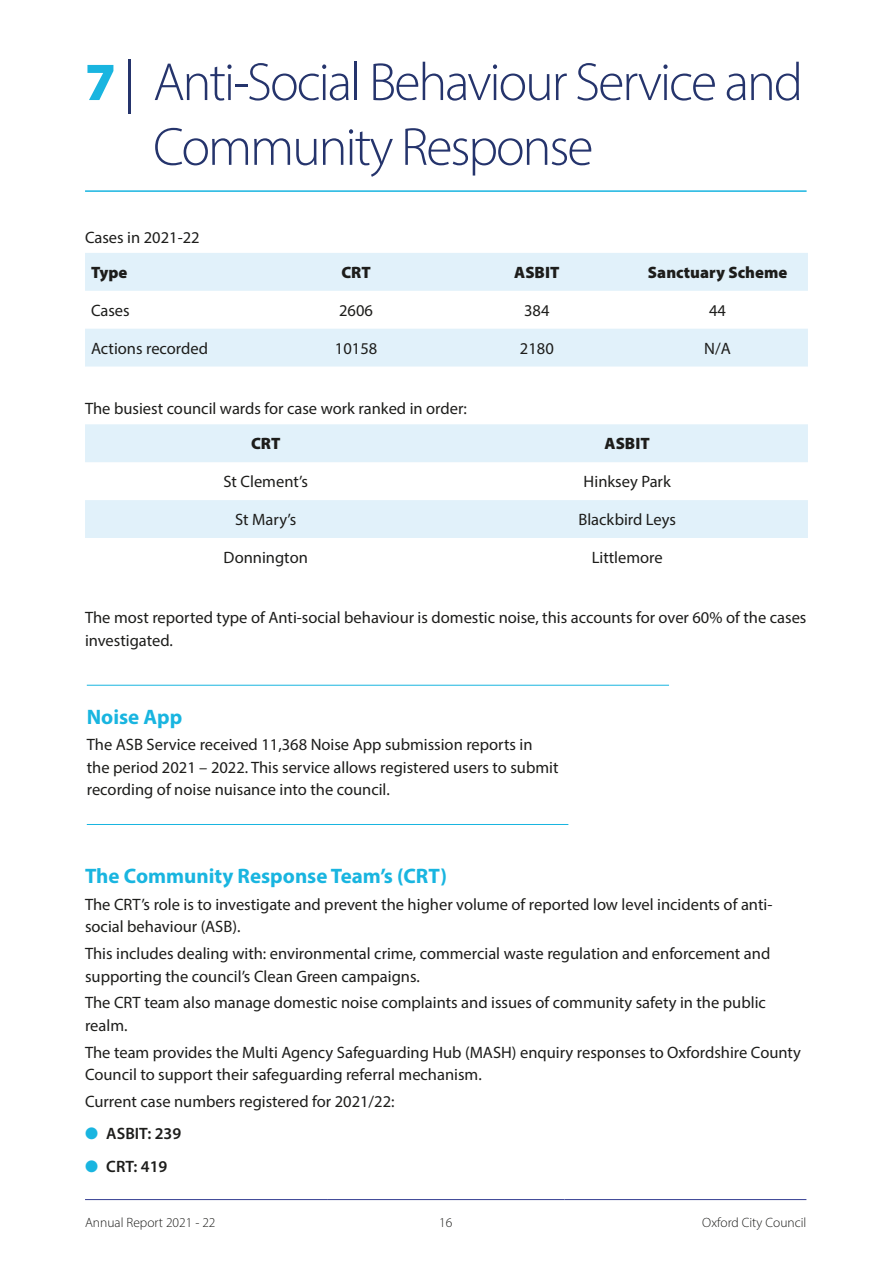
<style>
.page{position:relative;width:893px;height:1263px;background:#fff}
.page>*{position:absolute;margin:0;border:0;box-sizing:border-box;transform-origin:0 0}
.t1{font:300 54px/64.8px "Myriad Pro";letter-spacing:-.04em;color:#25346c}
.t2{font:700 21px "Myriad Pro";color:#19b5e0}
.t3{font:16.5px/22.5px "Myriad Pro";color:#1d1d1b}
.t4{font:900 16.5px "Myriad Pro";color:#1d1d1b}
.t5{font:600 16.5px "Myriad Pro";color:#1d1d1b}
.t6{font:300 13.5px "Myriad Pro";color:#1d1d1b}
.s1{font-weight:900;color:#19b5e0}
.s2{color:#19b5e0}
</style>
<div class="page">
<hr style="left:85px;top:190px;width:722px;height:2px;background:#19b5e0">
<svg style="left:85px;top:253px;width:723px;height:114px;fill:#e1f1fa"></svg>
<svg style="left:85px;top:424px;width:723px;height:114px;fill:#e1f1fa"></svg>
<hr style="left:85px;top:1199px;width:242px;height:1px;background:#343e92">
<hr style="left:327px;top:1199px;width:237px;height:1px;background:#343e92">
<hr style="left:564px;top:1199px;width:242px;height:1px;background:#343e92">
<hr style="left:87px;top:685px;width:582px;height:1px;background:#19b5e0">
<hr style="left:87px;top:824px;width:481px;height:1px;background:#19b5e0">
<h1 class="t1" style="left:153px;top:49px;width:651px;text-indent:-68px"><span class="s1">7</span> | Anti-Social Behaviour Service and<br>Community Response</h1>
<p class="t3" style="left:85px;top:226px;width:116px">Cases in 2021-22</p>
<p class="t4" style="left:91px;top:261px;width:38px">Type</p>
<p class="t4" style="left:341px;top:261px;width:31px">CRT</p>
<p class="t4" style="left:514px;top:261px;width:47px">ASBIT</p>
<p class="t4" style="left:648px;top:261px;width:141px">Sanctuary Scheme</p>
<p class="t3" style="left:91px;top:299px;width:40px">Cases</p>
<p class="t3" style="left:339px;top:299px;width:35px">2606</p>
<p class="t3" style="left:524px;top:299px;width:27px">384</p>
<p class="t3" style="left:709px;top:299px;width:18px">44</p>
<p class="t3" style="left:91px;top:337px;width:119px">Actions recorded</p>
<p class="t3" style="left:335px;top:337px;width:44px">10158</p>
<p class="t3" style="left:520px;top:337px;width:35px">2180</p>
<p class="t3" style="left:704px;top:337px;width:28px">N/A</p>
<p class="t3" style="left:85px;top:397px;width:383px">The busiest council wards for case work ranked in order:</p>
<p class="t4" style="left:251px;top:433px;width:31px">CRT</p>
<p class="t4" style="left:605px;top:433px;width:47px">ASBIT</p>
<p class="t3" style="left:224px;top:470px;width:86px">St Clement’s</p>
<p class="t3" style="left:584px;top:470px;width:89px">Hinksey Park</p>
<p class="t3" style="left:235px;top:508px;width:63px">St Mary’s</p>
<p class="t3" style="left:578px;top:508px;width:99px">Blackbird Leys</p>
<p class="t3" style="left:224px;top:546px;width:86px">Donnington</p>
<p class="t3" style="left:592px;top:546px;width:73px">Littlemore</p>
<p class="t3" style="left:85px;top:606px;width:723px">The most reported type of Anti-social behaviour is domestic noise, this accounts for over 60% of the cases investigated.</p>
<p class="t2" style="left:87px;top:703px;width:97px">Noise App</p>
<p class="t3" style="left:87px;top:733px;width:473px">The ASB Service received 11,368 Noise App submission reports in the period 2021 – 2022. This service allows registered users to submit recording of noise nuisance into the council.</p>
<p class="t2" style="left:85px;top:862px;width:364px">The Community Response Team’s (CRT)</p>
<p class="t3" style="left:85px;top:893px;width:689px">The CRT’s role is to investigate and prevent the higher volume of reported low level incidents of anti&shy;social behaviour (ASB).</p>
<p class="t3" style="left:85px;top:942px;width:687px">This includes dealing with: environmental crime, commercial waste regulation and enforcement and supporting the council’s Clean Green campaigns.</p>
<p class="t3" style="left:85px;top:991px;width:682px">The CRT team also manage domestic noise complaints and issues of community safety in the public realm.</p>
<p class="t3" style="left:85px;top:1040px;width:717px">The team provides the Multi Agency Safeguarding Hub (MASH) enquiry responses to Oxfordshire County<br>Council to support their safeguarding referral mechanism.</p>
<p class="t3" style="left:85px;top:1090px;width:311px">Current case numbers registered for 2021/22:</p>
<p class="t5" style="left:85px;top:1123px;width:98px"><span class="s2">●</span> ASBIT: 239</p>
<p class="t5" style="left:85px;top:1156px;width:84px"><span class="s2">●</span> CRT: 419</p>
<p class="t6" style="left:85px;top:1214px;width:132px">Annual Report 2021 - 22</p>
<p class="t6" style="left:439px;top:1214px;width:15px">16</p>
<p class="t6" style="left:702px;top:1214px;width:106px">Oxford City Council</p>
</div>
